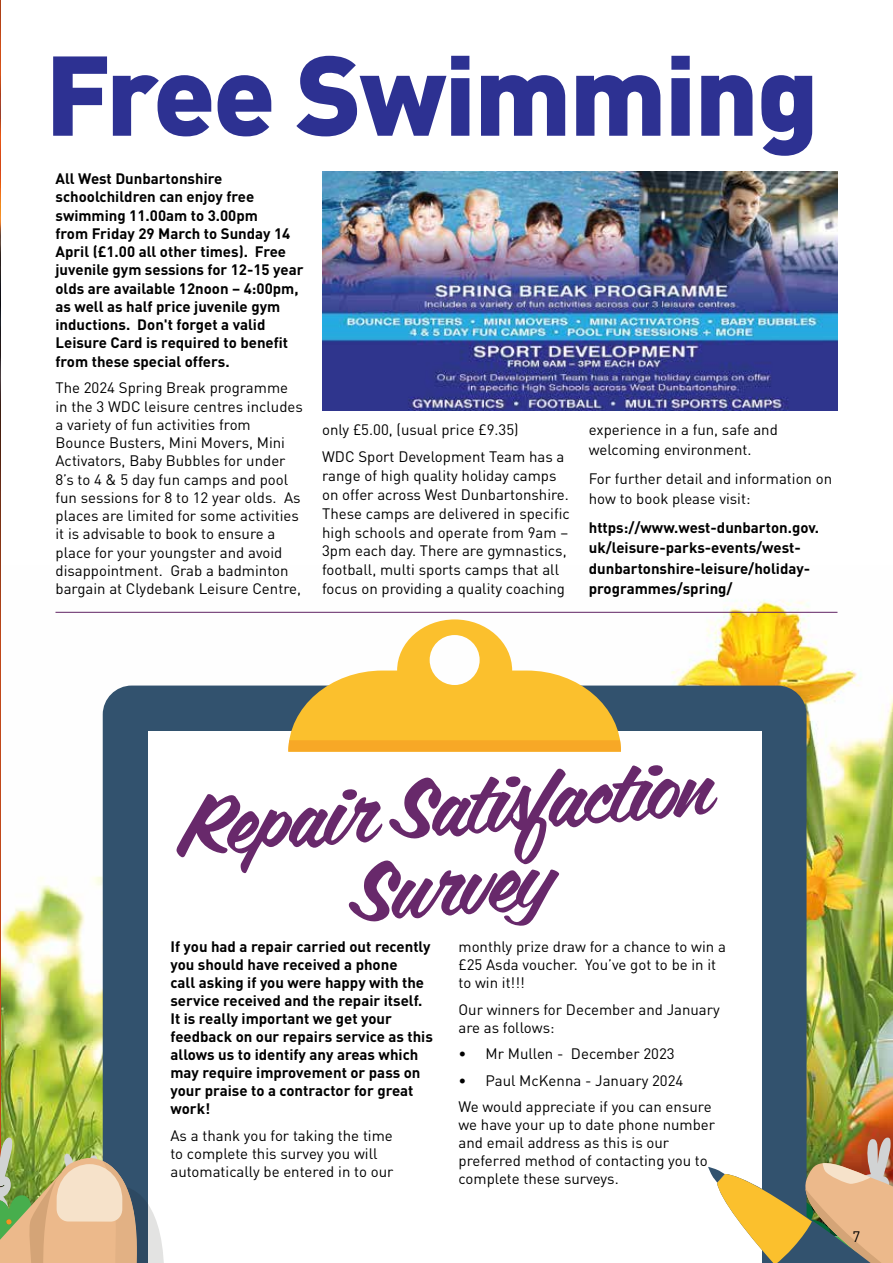
<style>
.page{position:relative;width:893px;height:1263px;background:#fff}
.page>*{position:absolute;margin:0;border:0;box-sizing:border-box;transform-origin:0 0}
.t1{font:900 111.3px "DIN";letter-spacing:-.02em;color:#2d3192}
.t2{font:83.1px/79.1px "Coffee Service";color:#68296b;text-align:center}
.t3{font:15px/18.3px "DIN";color:#000}
.t4{font:700 15px/18.3px "DIN";color:#000}
</style>
<div class="page">
<img style="left:1px;top:600px;width:892px;height:537px">
<hr style="left:0;top:33px;width:1px;height:1230px;background:#c14819">
<img style="left:0;top:0;width:1px;height:624px">
<img style="left:322px;top:172px;width:515px;height:238px">
<hr style="left:55px;top:612px;width:782px;height:1px;background:#5f2263">
<div style="left:103px;top:685px;width:703px;height:452px;background:#32526e"></div>
<div style="left:148px;top:731px;width:613px;height:532px;background:#fff"></div>
<svg style="left:288px;top:619px;width:333px;height:133px"></svg>
<svg style="left:0;top:1137px;width:893px;height:126px"></svg>
<h1 class="t1" style="left:45px;top:21px;width:775px">Free Swimming</h1>
<p class="t4" style="left:55px;top:169px;width:250px">All West Dunbartonshire schoolchildren can enjoy free swimming 11.00am to 3.00pm<br>from Friday 29 March to Sunday 14<br>April (£1.00 all other times). Free juvenile gym sessions for 12-15 year olds are available 12noon – 4:00pm, as well as half price juvenile gym inductions. Don't forget a valid<br>Leisure Card is required to benefit from these special offers.</p>
<p class="t3" style="left:55px;top:378px;width:249px">The 2024 Spring Break programme in the 3 WDC leisure centres includes a variety of fun activities from Bounce Busters, Mini Movers, Mini Activators, Baby Bubbles for under 8’s to 4 &amp; 5 day fun camps and pool fun sessions for 8 to 12 year olds. As places are limited for some activities it is advisable to book to ensure a place for your youngster and avoid disappointment. Grab a badminton bargain at Clydebank Leisure Centre,</p>
<p class="t3" style="left:322px;top:416px;width:244px;line-height:27.3px">only £5.00, (usual price £9.35)<br>WDC Sport Development Team has a</p>
<p class="t3" style="left:322px;top:466px;width:249px;line-height:18.8px">range of high quality holiday camps on offer across West Dunbartonshire.<br>These camps are delivered in specific high schools and operate from 9am – 3pm each day. There are gymnastics, football, multi sports camps that all focus on providing a quality coaching</p>
<p class="t3" style="left:589px;top:419px;width:191px;line-height:20.2px">experience in a fun, safe and welcoming environment.</p>
<p class="t3" style="left:589px;top:468px;width:245px;line-height:20.2px">For further detail and information on how to book please visit:</p>
<p class="t4" style="left:589px;top:517px;width:232px;line-height:20.2px">https://www.west-dunbarton.gov. uk/leisure-parks-events/west&shy;dunbartonshire-leisure/holiday&shy;programmes/spring/</p>
<h2 class="t2" style="left:177px;top:794px;width:532px;rotate:-5deg">Repair Satisfaction<br>Sur vey</h2>
<p class="t4" style="left:170px;top:937px;width:264px">If you had a repair carried out recently you should have received a phone<br>call asking if you were happy with the service received and the repair itself.<br>It is really important we get your feedback on our repairs service as this allows us to identify any areas which may require improvement or pass on your praise to a contractor for great work!</p>
<p class="t3" style="left:170px;top:1126px;width:224px">As a thank you for taking the time to complete this survey you will automatically be entered in to our</p>
<p class="t3" style="left:458px;top:937px;width:269px">monthly prize draw for a chance to win a £25 Asda voucher. You’ve got to be in it to win it!!!</p>
<p class="t3" style="left:458px;top:1000px;width:263px">Our winners for December and January are as follows:</p>
<p class="t3" style="left:458px;top:1044px;width:218px">• Mr Mullen - December 2023</p>
<p class="t3" style="left:458px;top:1066px;width:255px;line-height:26.5px">• Paul McKenna - January 2024<br>We would appreciate if you can ensure</p>
<p class="t3" style="left:458px;top:1115px;width:258px">we have your up to date phone number and email address as this is our preferred method of contacting you to complete these surveys.</p>
<p class="t3" style="left:852px;top:1227px;width:9px">7</p>
</div>
